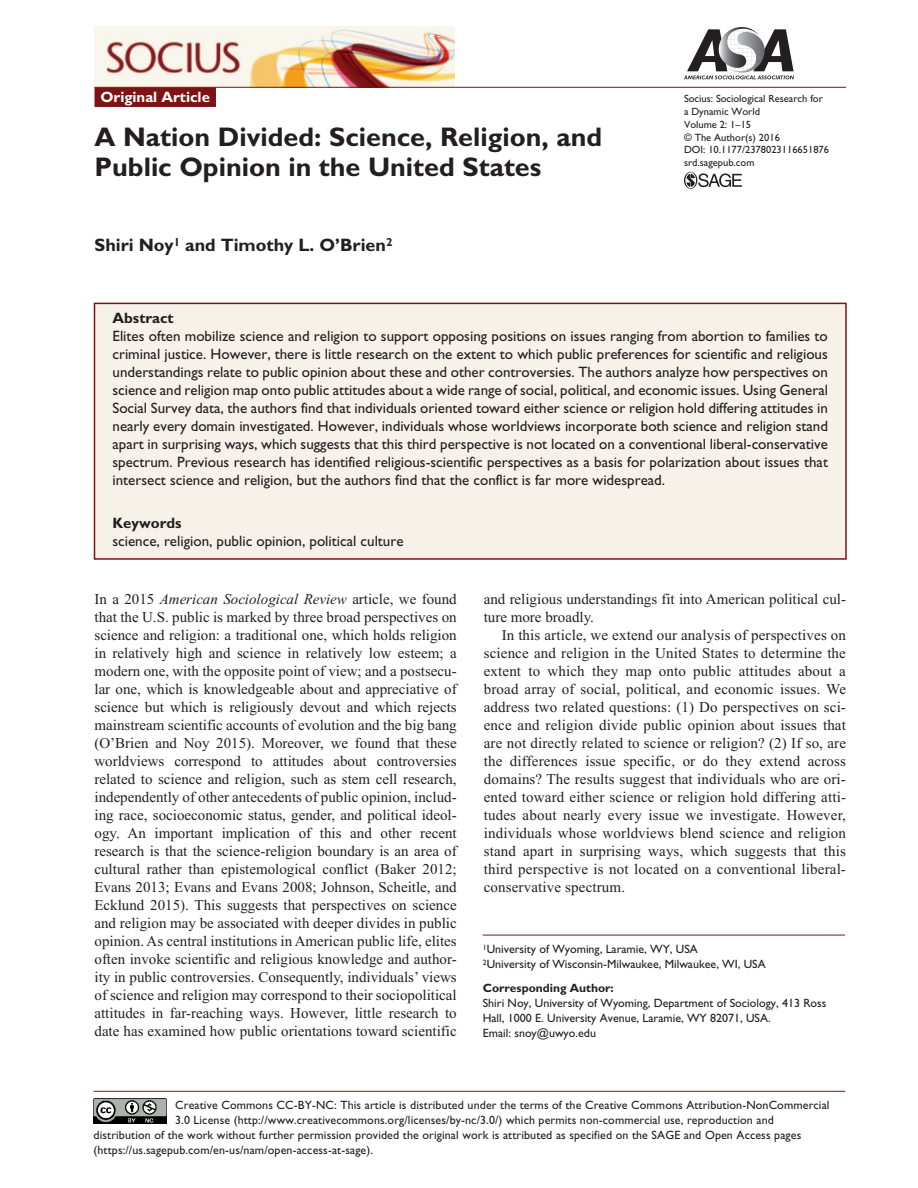
<style>
.page{position:relative;width:918px;height:1188px;background:#fff}
.page>*{position:absolute;margin:0;border:0;box-sizing:border-box;transform-origin:0 0}
.t1{font:700 27px/30px "Gill Sans Std";color:#231f20}
.t2{font:700 18px "Gill Sans Std";color:#231f20}
.t3{font:15px/18px "Times New Roman";color:#231f20;text-align:justify}
.t4{font:15px/18px "Gill Sans Std";color:#231f20;text-align:justify}
.t5{font:700 15px "Gill Sans Std";color:#231f20}
.t6{font:700 15px "Gill Sans Std";color:#fff}
.t7{font:12px/15px "Gill Sans Std";letter-spacing:.01em;color:#231f20}
.t8{font:700 12px "Gill Sans Std";color:#231f20}
.t9{font:10.5px/12.8px "Gill Sans Std";color:#231f20}
.s1{font-style:italic}
</style>
<div class="page">
<svg style="left:684px;top:172px;width:58px;height:17px"></svg>
<hr style="left:94px;top:1091px;width:751px;height:1px;background:#7e1315">
<img style="left:94px;top:1098px;width:72px;height:25px">
<svg style="left:684px;top:27px;width:110px;height:52px"></svg>
<img style="left:94px;top:27px;width:361px;height:60px">
<hr style="left:94px;top:87px;width:752px;height:1px;background:#7e1315">
<div style="left:94px;top:303px;width:753px;height:257px;background:#f6f1e9;border:2px solid #7e1315"></div>
<div style="left:94px;top:87px;width:122px;height:20px;background:#7e1315"></div>
<hr style="left:483px;top:935px;width:362px;height:1px;background:#7e1315">
<p class="t6" style="left:100px;top:88px;width:111px">Original Article</p>
<h1 class="t1" style="left:94px;top:122px;width:509px">A Nation Divided: Science, Religion, and<br>Public Opinion in the United States</h1>
<p class="t2" style="left:94px;top:234px;width:299px">Shiri Noy<sup>1</sup> and Timothy L. O’Brien<sup>2</sup></p>
<p class="t9" style="left:684px;top:93px;width:147px">Socius: Sociological Research for a Dynamic World<br>Volume 2: 1–15<br>© The Author(s) 2016<br>DOI: 10.1177/2378023116651876 srd.sagepub.com</p>
<p class="t5" style="left:112px;top:309px;width:63px">Abstract</p>
<p class="t4" style="left:112px;top:327px;width:717px">Elites often mobilize science and religion to support opposing positions on issues ranging from abortion to families to criminal justice. However, there is little research on the extent to which public preferences for scientific and religious understandings relate to public opinion about these and other controversies. The authors analyze how perspectives on science and religion map onto public attitudes about a wide range of social, political, and economic issues. Using General Social Survey data, the authors find that individuals oriented toward either science or religion hold differing attitudes in nearly every domain investigated. However, individuals whose worldviews incorporate both science and religion stand apart in surprising ways, which suggests that this third perspective is not located on a conventional liberal-conservative spectrum. Previous research has identified religious-scientific perspectives as a basis for polarization about issues that intersect science and religion, but the authors find that the conflict is far more widespread.</p>
<p class="t5" style="left:112px;top:514px;width:71px">Keywords</p>
<p class="t4" style="left:112px;top:532px;width:293px">science, religion, public opinion, political culture</p>
<p class="t3" style="left:94px;top:590px;width:364px">In a 2015 <span class="s1">American Sociological Review</span> article, we found that the U.S. public is marked by three broad perspectives on science and religion: a traditional one, which holds religion in relatively high and science in relatively low esteem; a modern one, with the opposite point of view; and a postsecu&shy;lar one, which is knowledgeable about and appreciative of science but which is religiously devout and which rejects mainstream scientific accounts of evolution and the big bang (O’Brien and Noy 2015). Moreover, we found that these worldviews correspond to attitudes about controversies related to science and religion, such as stem cell research, independently of other antecedents of public opinion, includ&shy;ing race, socioeconomic status, gender, and political ideol&shy;ogy. An important implication of this and other recent research is that the science-religion boundary is an area of cultural rather than epistemological conflict (Baker 2012; Evans 2013; Evans and Evans 2008; Johnson, Scheitle, and Ecklund 2015). This suggests that perspectives on science and religion may be associated with deeper divides in public opinion. As central institutions in American public life, elites often invoke scientific and religious knowledge and author&shy;ity in public controversies. Consequently, individuals’ views of science and religion may correspond to their sociopolitical attitudes in far-reaching ways. However, little research to date has examined how public orientations toward scientific</p>
<p class="t3" style="left:484px;top:590px;width:364px">and religious understandings fit into American political cul&shy;ture more broadly.</p>
<p class="t3" style="left:484px;top:626px;width:364px;text-indent:18px">In this article, we extend our analysis of perspectives on science and religion in the United States to determine the extent to which they map onto public attitudes about a broad array of social, political, and economic issues. We address two related questions: (1) Do perspectives on sci&shy;ence and religion divide public opinion about issues that are not directly related to science or religion? (2) If so, are the differences issue specific, or do they extend across domains? The results suggest that individuals who are ori&shy;ented toward either science or religion hold differing atti&shy;tudes about nearly every issue we investigate. However, individuals whose worldviews blend science and religion stand apart in surprising ways, which suggests that this third perspective is not located on a conventional liberal&shy;conservative spectrum.</p>
<p class="t7" style="left:483px;top:942px;width:284px"><sup>1</sup>University of Wyoming, Laramie, WY, USA<br><sup>2</sup>University of Wisconsin-Milwaukee, Milwaukee, WI, USA</p>
<p class="t8" style="left:483px;top:981px;width:133px">Corresponding Author:</p>
<p class="t7" style="left:483px;top:996px;width:345px">Shiri Noy, University of Wyoming, Department of Sociology, 413 Ross<br>Hall, 1000 E. University Avenue, Laramie, WY 82071, USA.<br>Email: snoy@uwyo.edu</p>
<p class="t7" style="left:175px;top:1098px;width:656px">Creative Commons CC-BY-NC: This article is distributed under the terms of the Creative Commons Attribution-NonCommercial</p>
<p class="t7" style="left:175px;top:1113px;width:600px">3.0 License (http://www.creativecommons.org/licenses/by-nc/3.0/) which permits non-commercial use, reproduction and</p>
<p class="t7" style="left:94px;top:1128px;width:709px">distribution of the work without further permission provided the original work is attributed as specified on the SAGE and Open Access pages</p>
<p class="t7" style="left:94px;top:1143px;width:281px">(https://us.sagepub.com/en-us/nam/open-access-at-sage).</p>
</div>
